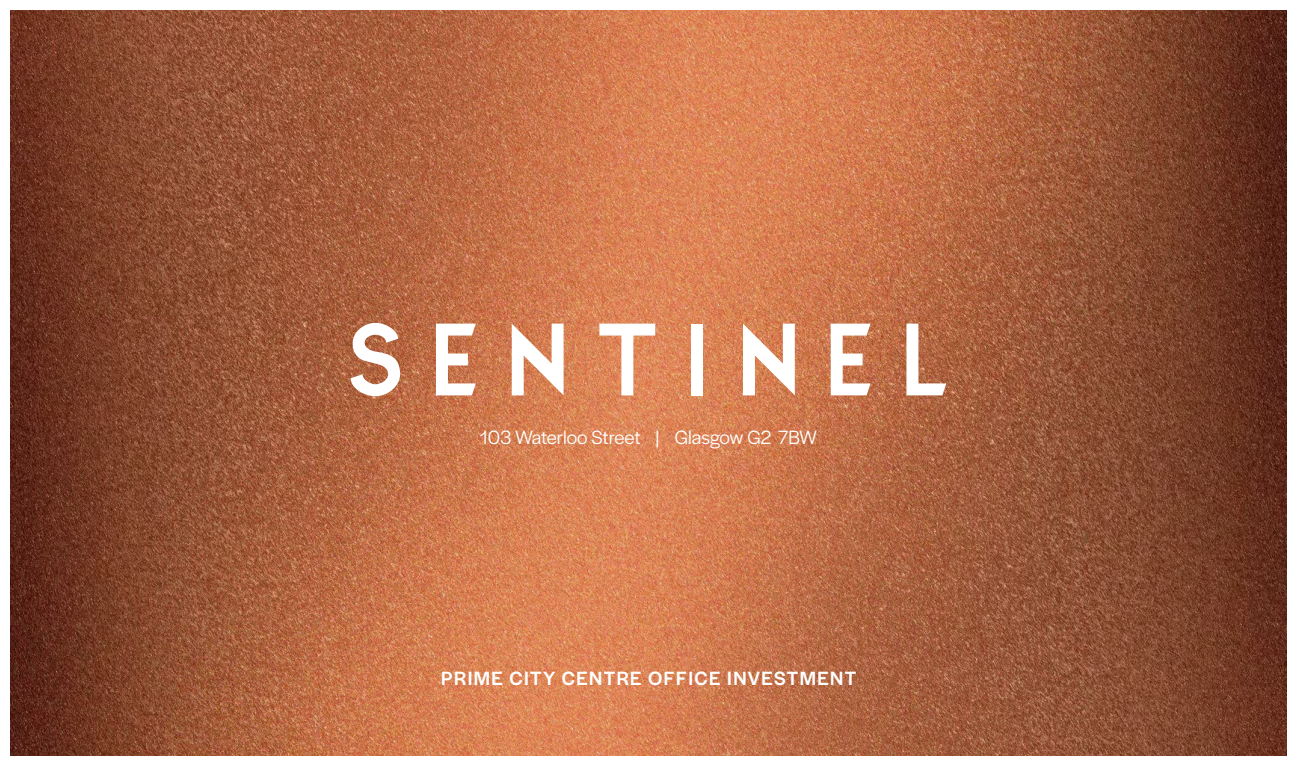
<style>
.page{position:relative;width:1297px;height:766px;background:#fff}
.page>*{position:absolute;margin:0;border:0;box-sizing:border-box;transform-origin:0 0}
.t1{font:79.75px "North";letter-spacing:.3em;color:#fff}
.t2{font:500 20px "Halyard Display";letter-spacing:.07em;color:#fff}
.t3{font:20px "Halyard Display";color:#fff}
</style>
<div class="page">
<img style="left:11px;top:11px;width:1275px;height:744px">
<p class="t1" style="left:345px;top:323px;width:609px">SENTINEL</p>
<p class="t3" style="left:480px;top:422px;width:339px">103 Waterloo Street | Glasgow G2 7BW</p>
<p class="t2" style="left:441px;top:663px;width:416px">PRIME CITY CENTRE OFFICE INVESTMENT</p>
</div>
